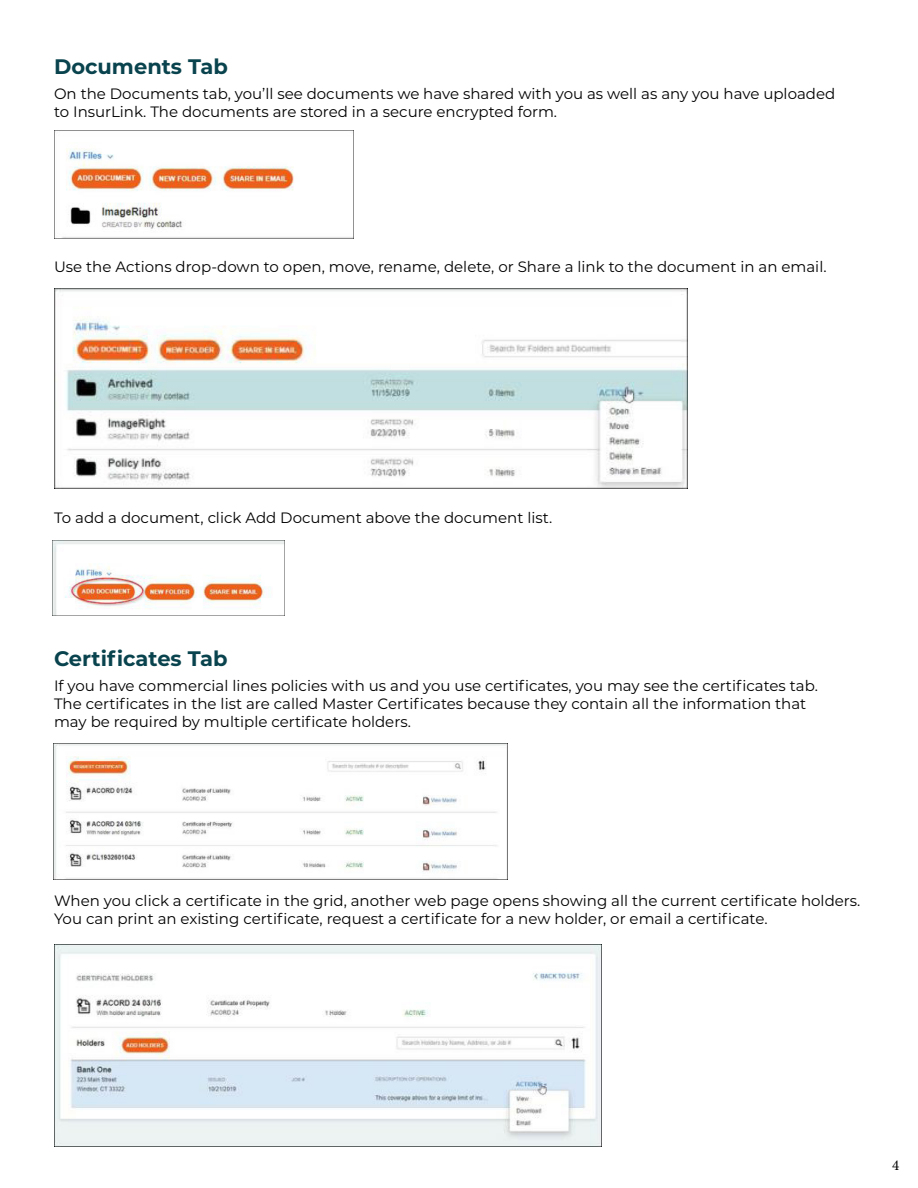
<style>
.page{position:relative;width:918px;height:1188px;background:#fff}
.page>*{position:absolute;margin:0;border:0;box-sizing:border-box;transform-origin:0 0}
.t1{font:700 21px "Montserrat";color:#09434d}
.t2{font:15px/18px "Montserrat";color:#000}
.t3{font:15px "Minion Pro";color:#000}
</style>
<div class="page">
<img style="left:54px;top:131px;width:299px;height:107px">
<img style="left:54px;top:289px;width:633px;height:199px">
<img style="left:53px;top:540px;width:231px;height:76px">
<img style="left:54px;top:744px;width:454px;height:135px">
<img style="left:54px;top:944px;width:548px;height:202px">
<h1 class="t1" style="left:54px;top:52px;width:175px">Documents Tab</h1>
<p class="t2" style="left:54px;top:84px;width:783px">On the Documents tab, you’ll see documents we have shared with you as well as any you have uploaded to InsurLink. The documents are stored in a secure encrypted form.</p>
<p class="t2" style="left:54px;top:257px;width:774px">Use the Actions drop-down to open, move, rename, delete, or Share a link to the document in an email.</p>
<p class="t2" style="left:54px;top:508px;width:500px">To add a document, click Add Document above the document list.</p>
<h1 class="t1" style="left:54px;top:644px;width:175px">Certificates Tab</h1>
<p class="t2" style="left:54px;top:676px;width:765px">If you have commercial lines policies with us and you use certificates, you may see the certificates tab.<br>The certificates in the list are called Master Certificates because they contain all the information that may be required by multiple certificate holders.</p>
<p class="t2" style="left:54px;top:891px;width:808px">When you click a certificate in the grid, another web page opens showing all the current certificate holders.<br>You can print an existing certificate, request a certificate for a new holder, or email a certificate.</p>
<p class="t3" style="left:892px;top:1155px;width:9px">4</p>
</div>
